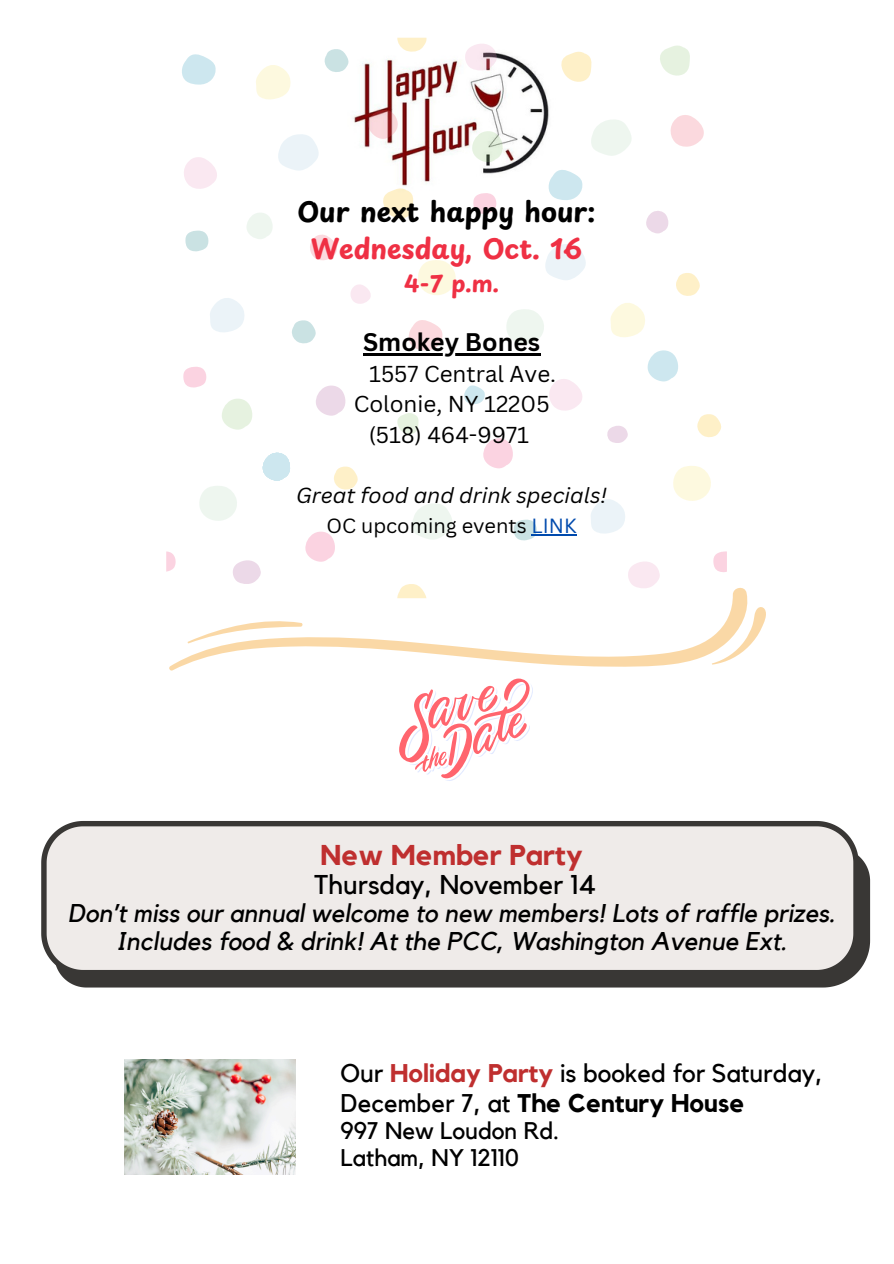
<style>
.page{position:relative;width:894px;height:1264px;background:#fff}
.page>*{position:absolute;margin:0;border:0;box-sizing:border-box;transform-origin:0 0}
.t1{font:700 28.5px "Kollektif";color:#bf2f2f}
.t2{font:700 27px/37.2px "Playpen Sans";color:#000;text-align:center}
.t3{font:27px "Kollektif";color:#000}
.t4{font:italic 25.5px/28.2px "Kollektif";color:#000;text-align:center}
.t5{font:25.5px/29.2px "Kollektif";color:#000}
.t6{font:700 24.75px "Canva Sans";color:#000}
.t7{font:24px/27px "Kollektif";color:#000}
.t8{font:700 22.5px "Playpen Sans";color:#ef3044}
.t9{font:22.35px "Canva Sans";color:#000}
.t10{font:italic 21.15px "Canva Sans";color:#000}
.t11{font:19.95px "Canva Sans";color:#000}
.s1{color:#ef3044}
.s2{color:#004aad}
.s3{font-weight:700;color:#bf2f2f}
.s4{font-weight:700}
</style>
<div class="page">
<img style="left:353px;top:38px;width:196px;height:148px">
<svg style="left:399px;top:678px;width:134px;height:103px"></svg>
<svg style="left:546px;top:169px;width:37px;height:31px"></svg>
<svg style="left:247px;top:213px;width:26px;height:26px"></svg>
<svg style="left:350px;top:284px;width:21px;height:20px"></svg>
<svg style="left:676px;top:273px;width:24px;height:23px"></svg>
<svg style="left:464px;top:385px;width:21px;height:19px"></svg>
<svg style="left:222px;top:398px;width:30px;height:32px"></svg>
<svg style="left:334px;top:466px;width:24px;height:24px"></svg>
<svg style="left:199px;top:486px;width:38px;height:35px"></svg>
<svg style="left:233px;top:560px;width:28px;height:24px"></svg>
<svg style="left:262px;top:452px;width:28px;height:28px"></svg>
<svg style="left:305px;top:531px;width:30px;height:31px"></svg>
<svg style="left:412px;top:503px;width:40px;height:37px"></svg>
<svg style="left:292px;top:320px;width:24px;height:24px"></svg>
<svg style="left:210px;top:298px;width:34px;height:34px"></svg>
<svg style="left:316px;top:385px;width:30px;height:31px"></svg>
<svg style="left:183px;top:366px;width:23px;height:22px"></svg>
<svg style="left:397px;top:413px;width:22px;height:21px"></svg>
<svg style="left:409px;top:320px;width:34px;height:30px"></svg>
<svg style="left:166px;top:551px;width:10px;height:20px"></svg>
<svg style="left:673px;top:466px;width:38px;height:35px"></svg>
<svg style="left:628px;top:561px;width:32px;height:24px"></svg>
<svg style="left:591px;top:499px;width:34px;height:35px"></svg>
<svg style="left:513px;top:519px;width:23px;height:22px"></svg>
<svg style="left:549px;top:379px;width:33px;height:32px"></svg>
<svg style="left:697px;top:414px;width:24px;height:23px"></svg>
<svg style="left:506px;top:309px;width:38px;height:35px"></svg>
<svg style="left:607px;top:426px;width:21px;height:17px"></svg>
<svg style="left:610px;top:303px;width:35px;height:34px"></svg>
<svg style="left:647px;top:350px;width:31px;height:31px"></svg>
<svg style="left:483px;top:438px;width:30px;height:30px"></svg>
<svg style="left:713px;top:551px;width:13px;height:21px"></svg>
<svg style="left:473px;top:193px;width:23px;height:21px"></svg>
<svg style="left:324px;top:49px;width:25px;height:23px"></svg>
<svg style="left:182px;top:54px;width:34px;height:31px"></svg>
<svg style="left:184px;top:157px;width:33px;height:32px"></svg>
<svg style="left:278px;top:134px;width:41px;height:37px"></svg>
<svg style="left:256px;top:65px;width:35px;height:35px"></svg>
<svg style="left:366px;top:109px;width:32px;height:30px"></svg>
<svg style="left:310px;top:234px;width:27px;height:27px"></svg>
<svg style="left:383px;top:188px;width:30px;height:31px"></svg>
<svg style="left:418px;top:260px;width:38px;height:35px"></svg>
<svg style="left:185px;top:230px;width:23px;height:22px"></svg>
<svg style="left:670px;top:115px;width:34px;height:32px"></svg>
<svg style="left:591px;top:120px;width:41px;height:36px"></svg>
<svg style="left:561px;top:51px;width:31px;height:31px"></svg>
<svg style="left:646px;top:211px;width:23px;height:22px"></svg>
<svg style="left:660px;top:45px;width:30px;height:31px"></svg>
<svg style="left:463px;top:42px;width:35px;height:29px"></svg>
<svg style="left:471px;top:129px;width:33px;height:33px"></svg>
<svg style="left:545px;top:244px;width:41px;height:36px"></svg>
<svg style="left:397px;top:38px;width:29px;height:15px"></svg>
<svg style="left:169px;top:585px;width:579px;height:86px"></svg>
<svg style="left:187px;top:617px;width:116px;height:26px"></svg>
<svg style="left:711px;top:606px;width:55px;height:58px"></svg>
<div style="left:61px;top:855px;width:808px;height:132px;background:#393735"></div>
<svg style="left:41px;top:821px;width:817px;height:154px;background:#e0dcda"></svg>
<img style="left:124px;top:1059px;width:171px;height:115px">
<hr style="left:363px;top:353px;width:177px;height:2px;background:#000">
<hr style="left:531px;top:534px;width:45px;height:1px;background:#004aad">
<h1 class="t2" style="left:297px;top:192px;width:299px">Our next happy hour:<br><span class="s1">Wednesday, Oct. 16</span></h1>
<h1 class="t8" style="left:404px;top:265px;width:96px">4-7 p.m.</h1>
<p class="t6" style="left:363px;top:324px;width:178px">Smokey Bones</p>
<p class="t9" style="left:369px;top:358px;width:188px">1557 Central Ave.</p>
<p class="t9" style="left:353px;top:388px;width:197px">Colonie, NY 12205</p>
<p class="t9" style="left:368px;top:419px;width:162px">(518) 464-9971</p>
<p class="t10" style="left:296px;top:481px;width:312px">Great food and drink specials!</p>
<p class="t11" style="left:326px;top:511px;width:252px">OC upcoming events <span class="s2">LINK</span></p>
<p class="t1" style="left:320px;top:841px;width:263px">New Member Party</p>
<p class="t3" style="left:314px;top:872px;width:283px">Thursday, November 14</p>
<p class="t4" style="left:68px;top:900px;width:768px">Don’t miss our annual welcome to new members! Lots of raffle prizes.<br>Includes food &amp; drink! At the PCC, Washington Avenue Ext.</p>
<p class="t5" style="left:340px;top:1059px;width:483px">Our <span class="s3">Holiday Party</span> is booked for Saturday,<br>December 7, at <span class="s4">The Century House</span></p>
<p class="t7" style="left:340px;top:1117px;width:220px">997 New Loudon Rd.<br>Latham, NY 12110</p>
</div>
